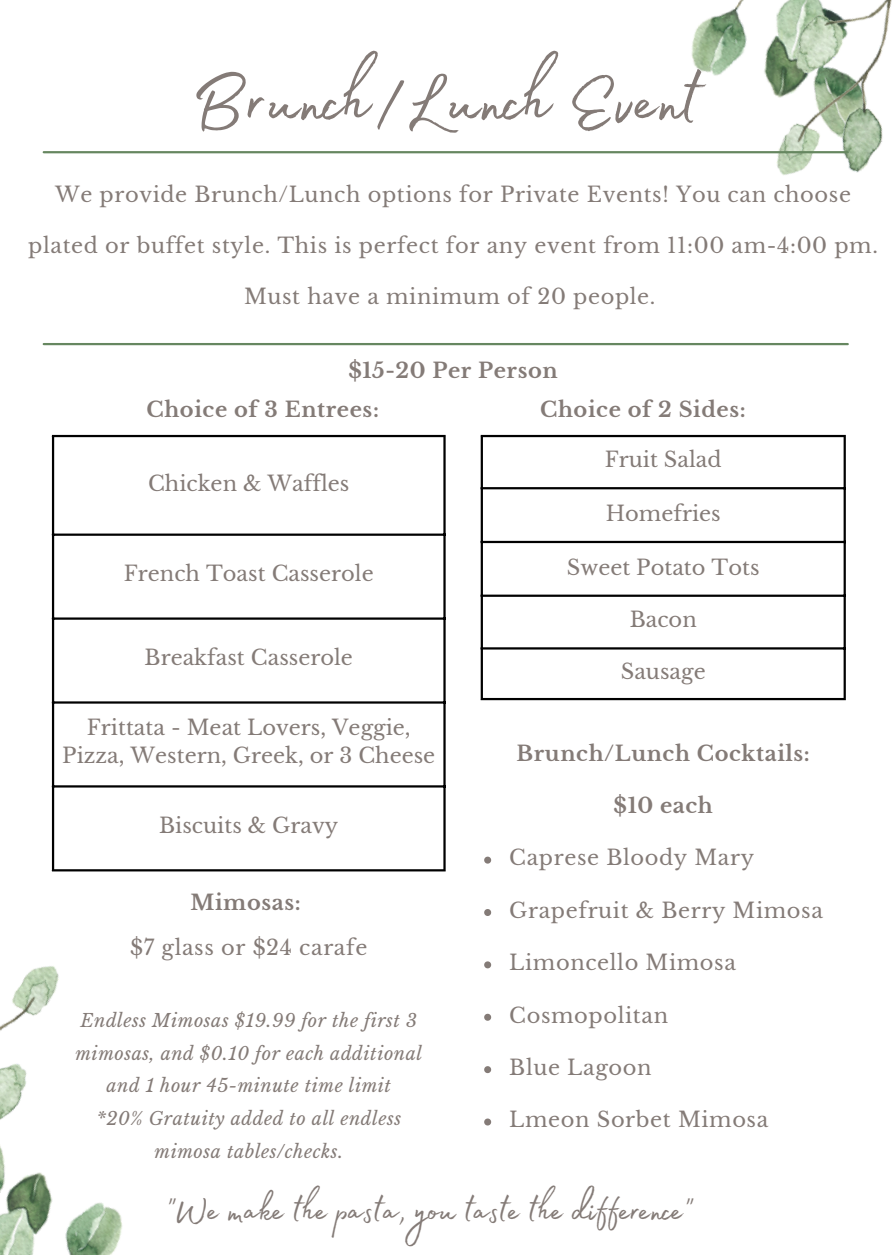
<style>
.page{position:relative;width:892px;height:1258px;background:#fff}
.page>*{position:absolute;margin:0;border:0;box-sizing:border-box;transform-origin:0 0}
.t1{font:90px "Madelyn Fill";color:#847b77}
.t2{font:45px "Madelyn Fill";color:#847b77}
.t3{font:21px "Libre Baskerville";letter-spacing:.03em;color:#847b77}
.t4{font:21px/27.9px "Libre Baskerville";color:#847b77;text-align:center}
.t5{font:700 21px "Libre Baskerville";letter-spacing:.03em;color:#847b77}
.t6{font:italic 18px/33px "Libre Baskerville";letter-spacing:.03em;color:#847b77;text-align:center}
</style>
<div class="page">
<img style="left:691px;top:16px;width:26px;height:60px">
<img style="left:0;top:966px;width:59px;height:152px">
<img style="left:0;top:1118px;width:122px;height:137px">
<img style="left:717px;top:0;width:174px;height:175px">
<hr style="left:44px;top:151px;width:803px;height:2px;background:#668760">
<hr style="left:44px;top:343px;width:803px;height:2px;background:#668760">
<hr style="left:52px;top:437px;width:2px;height:432px;background:#000">
<hr style="left:443px;top:437px;width:2px;height:432px;background:#000">
<hr style="left:52px;top:435px;width:393px;height:2px;background:#000">
<hr style="left:52px;top:533px;width:393px;height:3px;background:#000">
<hr style="left:52px;top:617px;width:393px;height:3px;background:#000">
<hr style="left:52px;top:701px;width:393px;height:2px;background:#000">
<hr style="left:52px;top:785px;width:393px;height:2px;background:#000">
<hr style="left:52px;top:869px;width:393px;height:2px;background:#000">
<hr style="left:480px;top:437px;width:3px;height:261px;background:#000">
<hr style="left:843px;top:437px;width:2px;height:261px;background:#000">
<hr style="left:480px;top:435px;width:365px;height:2px;background:#000">
<hr style="left:480px;top:487px;width:365px;height:2px;background:#000">
<hr style="left:480px;top:541px;width:365px;height:2px;background:#000">
<hr style="left:480px;top:594px;width:365px;height:3px;background:#000">
<hr style="left:480px;top:647px;width:365px;height:2px;background:#000">
<hr style="left:480px;top:698px;width:365px;height:2px;background:#000">
<svg style="left:484px;top:856px;width:7px;height:7px"></svg>
<svg style="left:484px;top:909px;width:7px;height:7px"></svg>
<svg style="left:484px;top:961px;width:7px;height:7px"></svg>
<svg style="left:484px;top:1014px;width:7px;height:7px"></svg>
<svg style="left:484px;top:1066px;width:7px;height:7px"></svg>
<svg style="left:484px;top:1118px;width:7px;height:7px"></svg>
<p class="t1" style="left:191px;top:32px;width:511px">Brunch/Lunch Event</p>
<p class="t3" style="left:55px;top:182px;width:797px">We provide Brunch/Lunch options for Private Events! You can choose</p>
<p class="t3" style="left:28px;top:233px;width:851px">plated or buffet style. This is perfect for any event from 11:00 am-4:00 pm.</p>
<p class="t3" style="left:244px;top:283px;width:413px">Must have a minimum of 20 people.</p>
<p class="t5" style="left:348px;top:358px;width:211px">$15-20 Per Person</p>
<p class="t5" style="left:146px;top:397px;width:234px">Choice of 3 Entrees:</p>
<p class="t4" style="left:148px;top:470px;width:203px">Chicken &amp; Waffles</p>
<p class="t4" style="left:124px;top:560px;width:251px">French Toast Casserole</p>
<p class="t4" style="left:145px;top:644px;width:210px">Breakfast Casserole</p>
<p class="t4" style="left:62px;top:714px;width:374px">Frittata - Meat Lovers, Veggie,<br>Pizza, Western, Greek, or 3 Cheese</p>
<p class="t4" style="left:159px;top:811px;width:180px">Biscuits &amp; Gravy</p>
<p class="t5" style="left:190px;top:889px;width:112px">Mimosas:</p>
<p class="t3" style="left:130px;top:934px;width:239px">$7 glass or $24 carafe</p>
<p class="t6" style="left:75px;top:1004px;width:348px">Endless Mimosas $19.99 for the first 3 mimosas, and $0.10 for each additional and 1 hour 45-minute time limit</p>
<p class="t6" style="left:96px;top:1102px;width:306px">*20% Gratuity added to all endless mimosa tables/checks.</p>
<p class="t5" style="left:540px;top:397px;width:207px">Choice of 2 Sides:</p>
<p class="t4" style="left:604px;top:445px;width:118px">Fruit Salad</p>
<p class="t4" style="left:605px;top:499px;width:116px">Homefries</p>
<p class="t4" style="left:567px;top:553px;width:194px">Sweet Potato Tots</p>
<p class="t3" style="left:629px;top:606px;width:69px">Bacon</p>
<p class="t4" style="left:620px;top:658px;width:86px">Sausage</p>
<p class="t5" style="left:516px;top:740px;width:295px">Brunch/Lunch Cocktails:</p>
<p class="t5" style="left:613px;top:792px;width:101px">$10 each</p>
<p class="t3" style="left:509px;top:845px;width:246px">Caprese Bloody Mary</p>
<p class="t3" style="left:509px;top:897px;width:315px">Grapefruit &amp; Berry Mimosa</p>
<p class="t3" style="left:509px;top:950px;width:228px">Limoncello Mimosa</p>
<p class="t3" style="left:509px;top:1002px;width:160px">Cosmopolitan</p>
<p class="t3" style="left:509px;top:1054px;width:144px">Blue Lagoon</p>
<p class="t3" style="left:509px;top:1107px;width:260px">Lmeon Sorbet Mimosa</p>
<p class="t2" style="left:165px;top:1176px;width:528px">"We make the pasta, you taste the difference"</p>
</div>
